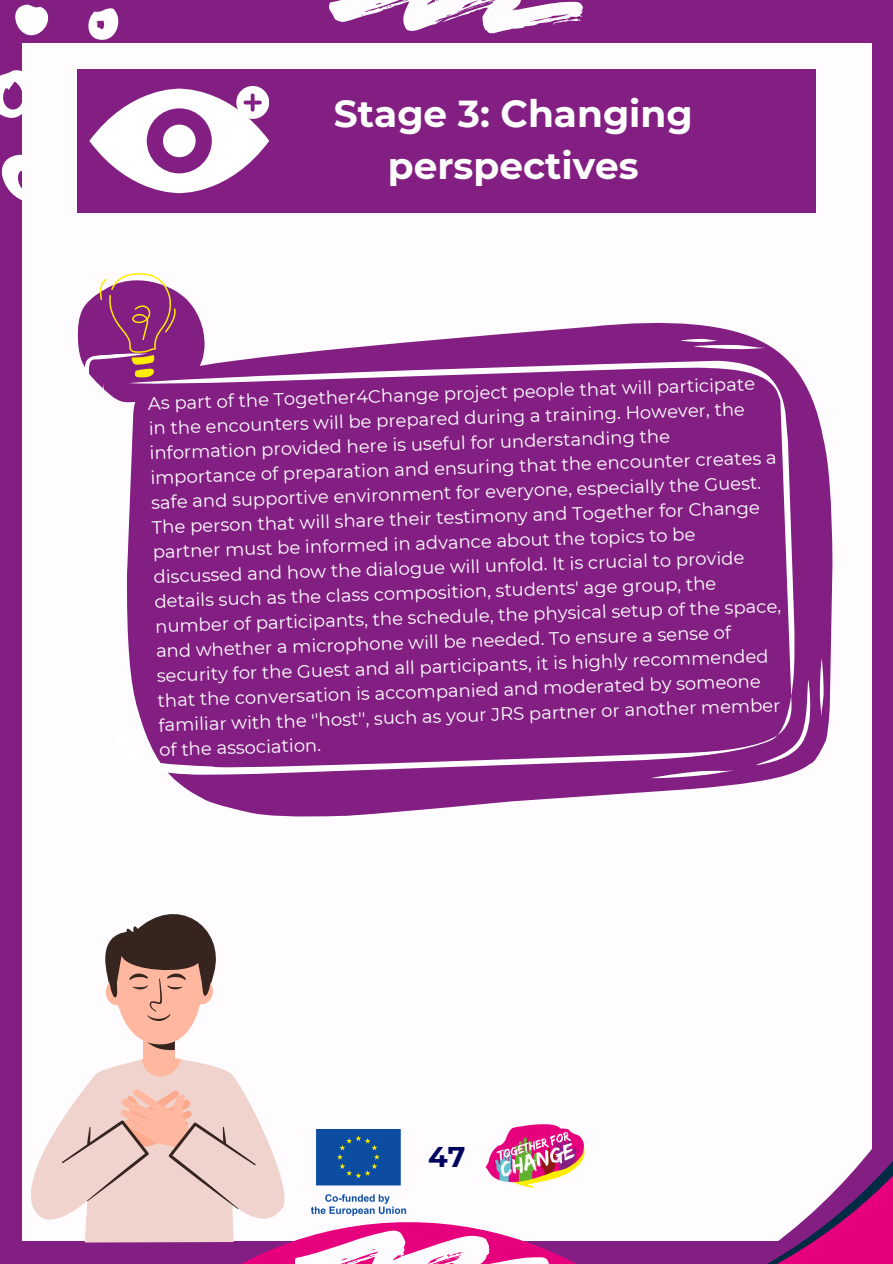
<style>
.page{position:relative;width:893px;height:1264px;background:#fff}
.page>*{position:absolute;margin:0;border:0;box-sizing:border-box;transform-origin:0 0}
.t1{font:700 37.5px/51.8px "Montserrat";color:#fff;text-align:center}
.t2{font:700 28.5px "Montserrat";color:#01045f}
.t3{font:18px/24.8px "Montserrat";color:#fff}
</style>
<div class="page">
<div style="left:0;top:0;width:892px;height:1263px;background:#831f82"></div>
<svg style="left:15px;top:4px;width:34px;height:32px"></svg>
<svg style="left:88px;top:8px;width:31px;height:32px"></svg>
<svg style="left:0;top:64px;width:23px;height:71px"></svg>
<svg style="left:1px;top:152px;width:22px;height:50px"></svg>
<div style="left:23px;top:43px;width:848px;height:1197px;background:#fefcff"></div>
<svg style="left:195px;top:1124px;width:422px;height:139px"></svg>
<svg style="left:329px;top:0;width:253px;height:34px"></svg>
<svg style="left:295px;top:1230px;width:253px;height:33px;background:#f187c3"></svg>
<svg style="left:617px;top:1063px;width:275px;height:200px"></svg>
<svg style="left:22px;top:1056px;width:274px;height:186px"></svg>
<div style="left:144px;top:1021px;width:31px;height:42px;background:#ffb79f"></div>
<svg style="left:62px;top:1056px;width:194px;height:152px;background:#edcdc6"></svg>
<svg style="left:105px;top:914px;width:111px;height:136px"></svg>
<div style="left:77px;top:69px;width:738px;height:143px;background:#831f82"></div>
<svg style="left:89px;top:86px;width:180px;height:108px"></svg>
<div style="left:163px;top:125px;width:32px;height:32px;background:#fff;border-radius:50%"></div>
<svg style="left:202px;top:322px;width:631px;height:495px"></svg>
<svg style="left:127px;top:337px;width:682px;height:461px;background:#8b2d8a"></svg>
<svg style="left:77px;top:273px;width:128px;height:240px"></svg>
<svg style="left:750px;top:658px;width:75px;height:107px;background:#90378f"></svg>
<svg style="left:680px;top:337px;width:85px;height:16px"></svg>
<svg style="left:650px;top:769px;width:83px;height:10px"></svg>
<p class="t1" style="left:334px;top:88px;width:360px">Stage 3: Changing perspectives</p>
<p class="t3" style="left:147px;top:392px;width:628px;rotate:-2deg">As part of the Together4Change project people that will participate in the encounters will be prepared during a training. However, the information provided here is useful for understanding the importance of preparation and ensuring that the encounter creates a safe and supportive environment for everyone, especially the Guest.<br>The person that will share their testimony and Together for Change partner must be informed in advance about the topics to be discussed and how the dialogue will unfold. It is crucial to provide details such as the class composition, students' age group, the number of participants, the schedule, the physical setup of the space, and whether a microphone will be needed. To ensure a sense of security for the Guest and all participants, it is highly recommended that the conversation is accompanied and moderated by someone familiar with the ''host'', such as your JRS partner or another member of the association.</p>
<p class="t2" style="left:428px;top:1139px;width:39px">47</p>
</div>
